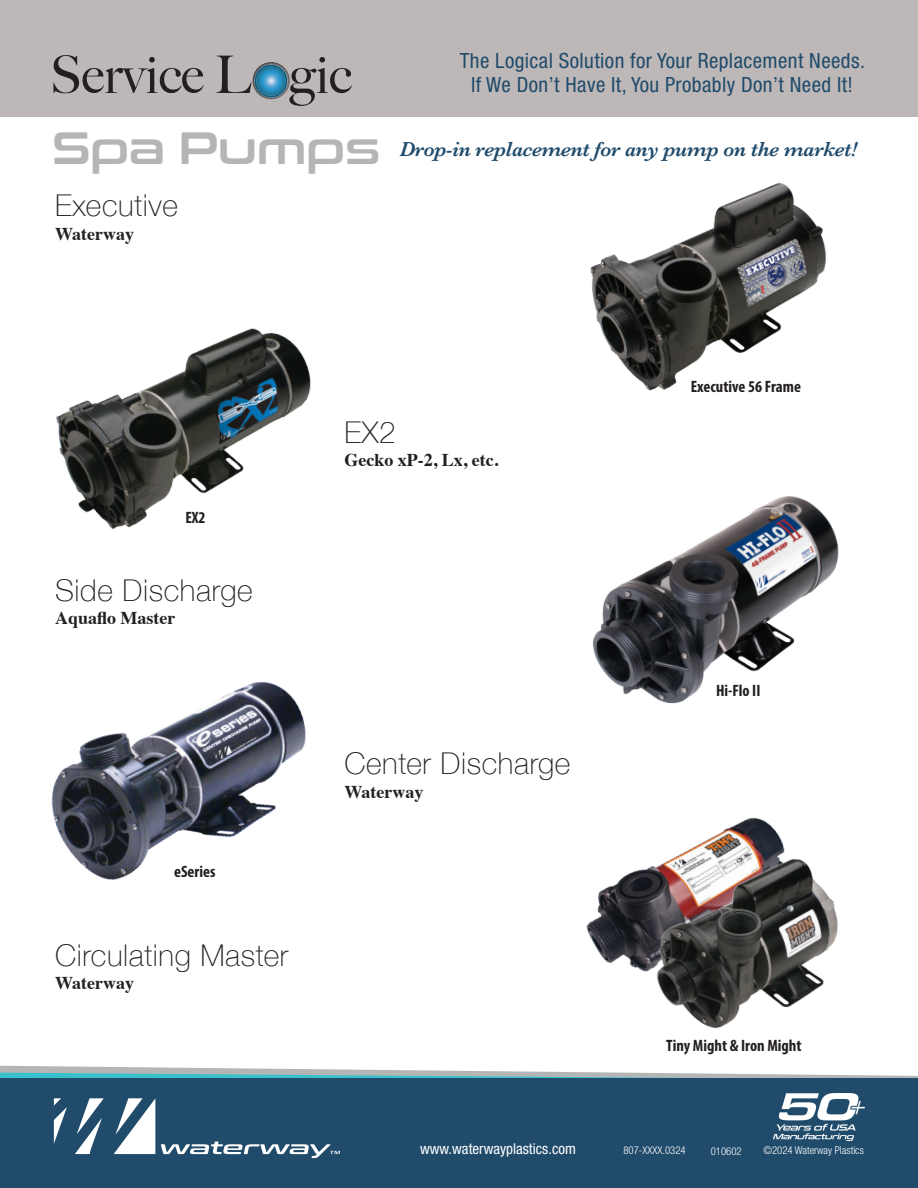
<style>
.page{position:relative;width:918px;height:1188px;background:#fff}
.page>*{position:absolute;margin:0;border:0;box-sizing:border-box;transform-origin:0 0}
.t1{font:500 51.9px "Big Caslon";color:#231f20}
.t2{font:100 30px "Helvetica Neue";letter-spacing:.02em;color:#231f20}
.t3{font:condensed 21px/24px "Helvetica Neue LT Pro";letter-spacing:.02em;color:#204b6b;text-align:center}
.t4{font:italic 600 21px "Baskerville";letter-spacing:-.015em;color:#204b6b}
.t5{font:700 18px "Times";color:#231f20}
.t6{font:700 condensed 16.5px "Myriad Pro";color:#231f20}
.t7{font:condensed 15px "Helvetica Neue LT Pro";color:#fff}
.t8{font:300 condensed 10.8px "Helvetica Neue LT Pro";color:#fff}
.s1{font-family:"Conthrax Sb";font-weight:400;font-style:normal;font-size:45px;color:#b4b5b5}
</style>
<div class="page">
<svg style="left:0;top:1066px;width:645px;height:7px"></svg>
<svg style="left:0;top:1073px;width:905px;height:5px;background:#86bfc3"></svg>
<div style="left:0;top:1078px;width:918px;height:110px;background:#204b6b"></div>
<svg style="left:905px;top:1075px;width:13px;height:3px"></svg>
<svg style="left:75px;top:1098px;width:29px;height:56px"></svg>
<svg style="left:114px;top:1098px;width:41px;height:56px"></svg>
<svg style="left:54px;top:1098px;width:13px;height:45px"></svg>
<svg style="left:161px;top:1142px;width:179px;height:16px"></svg>
<img style="left:773px;top:1093px;width:91px;height:48px">
<div style="left:0;top:0;width:918px;height:116px;background:#bdb8b7"></div>
<img style="left:590px;top:182px;width:236px;height:209px">
<img style="left:56px;top:328px;width:255px;height:201px">
<img style="left:586px;top:817px;width:196px;height:155px">
<img style="left:645px;top:841px;width:193px;height:187px">
<img style="left:51px;top:681px;width:255px;height:199px">
<img style="left:592px;top:496px;width:247px;height:208px">
<svg style="left:253px;top:62px;width:37px;height:37px"></svg>
<h1 class="t1" style="left:50px;top:32px;width:303px">Service L gic</h1>
<p class="t3" style="left:460px;top:48px;width:407px">The Logical Solution for Your Replacement Needs.<br>If We Don’t Have It, You Probably Don’t Need It!</p>
<p class="t4" style="left:52px;top:135px;width:806px"><span class="s1">Spa Pumps</span> Drop-in replacement for any pump on the market!</p>
<h2 class="t2" style="left:55px;top:183px;width:124px">Executive</h2>
<p class="t5" style="left:55px;top:216px;width:80px">Waterway</p>
<p class="t6" style="left:185px;top:507px;width:22px">EX2</p>
<h2 class="t2" style="left:55px;top:567px;width:199px">Side Discharge</h2>
<p class="t5" style="left:55px;top:600px;width:122px">Aquaflo Master</p>
<p class="t6" style="left:174px;top:862px;width:43px">eSeries</p>
<h2 class="t2" style="left:55px;top:932px;width:235px">Circulating Master</h2>
<p class="t5" style="left:55px;top:966px;width:80px">Waterway</p>
<h2 class="t2" style="left:344px;top:410px;width:53px">EX2</h2>
<p class="t5" style="left:344px;top:443px;width:155px">Gecko xP-2, Lx, etc.</p>
<h2 class="t2" style="left:344px;top:741px;width:228px">Center Discharge</h2>
<p class="t5" style="left:344px;top:774px;width:80px">Waterway</p>
<p class="t6" style="left:691px;top:376px;width:112px">Executive 56 Frame</p>
<p class="t6" style="left:716px;top:680px;width:46px">Hi-Flo II</p>
<p class="t6" style="left:666px;top:1035px;width:137px">Tiny Might &amp; Iron Might</p>
<p class="t7" style="left:420px;top:1140px;width:157px">www.waterwayplastics.com</p>
<p class="t8" style="left:623px;top:1144px;width:64px">807-XXXX.0324</p>
<p class="t8" style="left:711px;top:1144px;width:32px">010602</p>
<p class="t8" style="left:763px;top:1144px;width:102px">©2024 Waterway Plastics</p>
</div>
